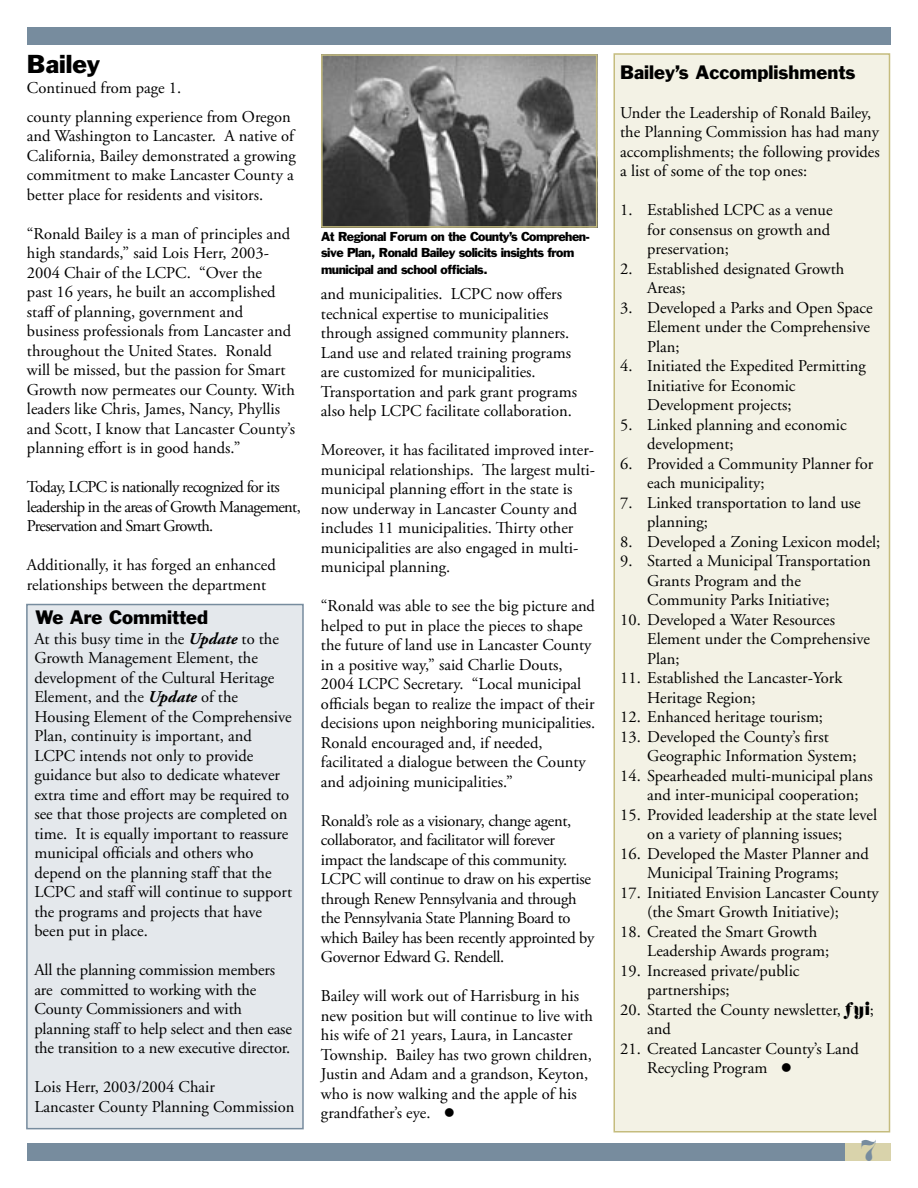
<style>
.page{position:relative;width:918px;height:1188px;background:#fff}
.page>*{position:absolute;margin:0;border:0;box-sizing:border-box;transform-origin:0 0}
.t1{font:27px "Florence Normal";color:#778c9e}
.FYI_Heads{font:24px "Franklin Gothic";color:#000}
.FYI_subheads{font:18px "Franklin Gothic";color:#000}
.FYI_body_text{font:16.5px/19.5px "Adobe Garamond";color:#000}
.FYI_body_text-2{font:16.5px/19.5px "Adobe Garamond Pro";color:#000}
.FYI_body_text-3{font:16.5px/19.5px "Adobe Garamond Pro";letter-spacing:-.02em;color:#000}
.FYI_body_text-4{font:16.5px/19.5px "Adobe Garamond Pro";letter-spacing:-.04em;color:#000}
.t2{font:12px/16.5px "Franklin Gothic";letter-spacing:-.04em;color:#000}
.s1{font-weight:700;font-style:italic}
.s2{font-family:"Florence Normal"}
</style>
<div class="page">
<div style="left:27px;top:27px;width:864px;height:17px;background:#778c9e"></div>
<div style="left:27px;top:1144px;width:864px;height:17px;background:#778c9e"></div>
<div style="left:845px;top:1144px;width:46px;height:17px;background:#d9d3ab"></div>
<div style="left:614px;top:54px;width:275px;height:1078px;background:#f3f2e5"></div>
<div style="left:613px;top:53px;width:277px;height:1080px;border:2px solid #c5bc7e"></div>
<div style="left:27px;top:605px;width:276px;height:524px;background:#e4e8ec"></div>
<div style="left:26px;top:604px;width:278px;height:525px;border:1px solid #778c9e"></div>
<img style="left:324px;top:57px;width:270px;height:168px">
<div style="left:321px;top:54px;width:276px;height:174px;border:2px solid #c5bc7e"></div>
<p class="FYI_Heads" style="left:27px;top:49px;width:75px">Bailey</p>
<p class="FYI_body_text" style="left:27px;top:78px;width:156px">Continued from page 1.</p>
<p class="FYI_body_text-2" style="left:27px;top:107px;width:270px">county planning experience from Oregon and Washington to Lancaster. A native of California, Bailey demonstrated a growing commitment to make Lancaster County a better place for residents and visitors.</p>
<p class="FYI_body_text-2" style="left:27px;top:224px;width:270px">“Ronald Bailey is a man of principles and high standards,” said Lois Herr, 2003- 2004 Chair of the LCPC. “Over the<br>past 16 years, he built an accomplished staff of planning, government and business professionals from Lancaster and throughout the United States. Ronald will be missed, but the passion for Smart Growth now permeates our County. With leaders like Chris, James, Nancy, Phyllis and Scott, I know that Lancaster County’s planning effort is in good hands.”</p>
<p class="FYI_body_text-4" style="left:27px;top:478px;width:275px">Today, LCPC is nationally recognized for its leadership in the areas of Growth Management,<br>Preservation and Smart Growth.</p>
<p class="FYI_body_text-2" style="left:27px;top:556px;width:250px">Additionally, it has forged an enhanced relationships between the department</p>
<p class="FYI_subheads" style="left:35px;top:605px;width:174px">We Are Committed</p>
<p class="FYI_body_text" style="left:34px;top:629px;width:259px">At this busy time in the <span class="s1">Update</span> to the Growth Management Element, the development of the Cultural Heritage Element, and the <span class="s1">Update</span> of the Housing Element of the Comprehensive Plan, continuity is important, and LCPC intends not only to provide guidance but also to dedicate whatever extra time and effort may be required to see that those projects are completed on time. It is equally important to reassure municipal officials and others who depend on the planning staff that the LCPC and staff will continue to support the programs and projects that have been put in place.</p>
<p class="FYI_body_text" style="left:34px;top:961px;width:259px">All the planning commission members are committed to working with the County Commissioners and with planning staff to help select and then ease the transition to a new executive director.</p>
<p class="FYI_body_text" style="left:34px;top:1078px;width:182px">Lois Herr, 2003/2004 Chair</p>
<p class="FYI_body_text" style="left:34px;top:1097px;width:261px">Lancaster County Planning Commission</p>
<p class="t2" style="left:321px;top:228px;width:270px">At Regional Forum on the County’s Comprehen&shy;sive Plan, Ronald Bailey solicits insights from municipal and school officials.</p>
<p class="FYI_body_text-2" style="left:321px;top:285px;width:257px">and municipalities. LCPC now offers technical expertise to municipalities through assigned community planners.<br>Land use and related training programs are customized for municipalities.<br>Transportation and park grant programs also help LCPC facilitate collaboration.</p>
<p class="FYI_body_text-2" style="left:321px;top:441px;width:276px">Moreover, it has facilitated improved inter&shy;municipal relationships. The largest multi&shy;municipal planning effort in the state is now underway in Lancaster County and includes 11 municipalities. Thirty other municipalities are also engaged in multi&shy;municipal planning.</p>
<p class="FYI_body_text-2" style="left:321px;top:597px;width:276px">“Ronald was able to see the big picture and helped to put in place the pieces to shape the future of land use in Lancaster County in a positive way,” said Charlie Douts, 2004 LCPC Secretary. “Local municipal officials began to realize the impact of their decisions upon neighboring municipalities.<br>Ronald encouraged and, if needed, facilitated a dialogue between the County and adjoining municipalities.”</p>
<p class="FYI_body_text-3" style="left:321px;top:812px;width:275px">Ronald’s role as a visionary, change agent, collaborator, and facilitator will forever impact the landscape of this community.<br>LCPC will continue to draw on his expertise through Renew Pennsylvania and through the Pennsylvania State Planning Board to which Bailey has been recently approinted by Governor Edward G. Rendell.</p>
<p class="FYI_body_text-2" style="left:321px;top:987px;width:273px">Bailey will work out of Harrisburg in his new position but will continue to live with his wife of 21 years, Laura, in Lancaster Township. Bailey has two grown children, Justin and Adam and a grandson, Keyton, who is now walking and the apple of his grandfather’s eye. ●</p>
<p class="FYI_subheads" style="left:620px;top:60px;width:237px">Bailey’s Accomplishments</p>
<p class="FYI_body_text" style="left:620px;top:103px;width:261px">Under the Leadership of Ronald Bailey, the Planning Commission has had many accomplishments; the following provides a list of some of the top ones:</p>
<p class="FYI_body_text" style="left:647px;top:200px;width:187px">Established LCPC as a venue for consensus on growth and preservation;</p>
<p class="FYI_body_text" style="left:647px;top:259px;width:199px">Established designated Growth<br>Areas;</p>
<p class="FYI_body_text" style="left:647px;top:298px;width:227px">Developed a Parks and Open Space<br>Element under the Comprehensive<br>Plan;</p>
<p class="FYI_body_text" style="left:647px;top:356px;width:220px">Initiated the Expedited Permitting<br>Initiative for Economic<br>Development projects;</p>
<p class="FYI_body_text" style="left:647px;top:415px;width:201px">Linked planning and economic development;</p>
<p class="FYI_body_text" style="left:647px;top:454px;width:228px">Provided a Community Planner for each municipality;</p>
<p class="FYI_body_text" style="left:647px;top:493px;width:215px">Linked transportation to land use planning;</p>
<p class="FYI_body_text" style="left:647px;top:532px;width:235px">Developed a Zoning Lexicon model;</p>
<p class="FYI_body_text" style="left:647px;top:551px;width:225px">Started a Municipal Transportation<br>Grants Program and the<br>Community Parks Initiative;</p>
<p class="FYI_body_text" style="left:647px;top:610px;width:224px;text-indent:-27px">10. Developed a Water Resources<br>Element under the Comprehensive<br>Plan;</p>
<p class="FYI_body_text" style="left:647px;top:668px;width:197px;text-indent:-27px">11. Established the Lancaster-York<br>Heritage Region;</p>
<p class="FYI_body_text" style="left:620px;top:707px;width:204px">12. Enhanced heritage tourism;</p>
<p class="FYI_body_text" style="left:647px;top:727px;width:211px;text-indent:-27px">13. Developed the County’s first<br>Geographic Information System;</p>
<p class="FYI_body_text" style="left:647px;top:766px;width:227px;text-indent:-27px">14. Spearheaded multi-municipal plans and inter-municipal cooperation;</p>
<p class="FYI_body_text" style="left:620px;top:805px;width:258px;text-align:center">15. Provided leadership at the state level on a variety of planning issues;</p>
<p class="FYI_body_text" style="left:620px;top:844px;width:250px;text-align:center">16. Developed the Master Planner and<br>Municipal Training Programs;</p>
<p class="FYI_body_text" style="left:647px;top:883px;width:233px;text-indent:-27px">17. Initiated Envision Lancaster County (the Smart Growth Initiative);</p>
<p class="FYI_body_text" style="left:647px;top:922px;width:183px;text-indent:-27px">18. Created the Smart Growth<br>Leadership Awards program;</p>
<p class="FYI_body_text" style="left:647px;top:961px;width:154px;text-indent:-27px">19. Increased private/public partnerships;</p>
<p class="FYI_body_text" style="left:647px;top:1000px;width:228px;text-indent:-27px">20. Started the County newsletter, <span class="s2">fyi</span>; and</p>
<p class="FYI_body_text" style="left:647px;top:1039px;width:213px;text-indent:-27px">21. Created Lancaster County’s Land<br>Recycling Program ●</p>
<p class="FYI_body_text" style="left:620px;top:200px;width:14px">1.</p>
<p class="FYI_body_text" style="left:620px;top:259px;width:14px">2.</p>
<p class="FYI_body_text" style="left:620px;top:298px;width:14px">3.</p>
<p class="FYI_body_text" style="left:620px;top:356px;width:14px">4.</p>
<p class="FYI_body_text" style="left:620px;top:415px;width:14px">5.</p>
<p class="FYI_body_text" style="left:620px;top:454px;width:14px">6.</p>
<p class="FYI_body_text" style="left:620px;top:493px;width:14px">7.</p>
<p class="FYI_body_text" style="left:620px;top:532px;width:14px">8.<br>9.</p>
<p class="t1" style="left:861px;top:1132px;width:17px">7</p>
</div>
